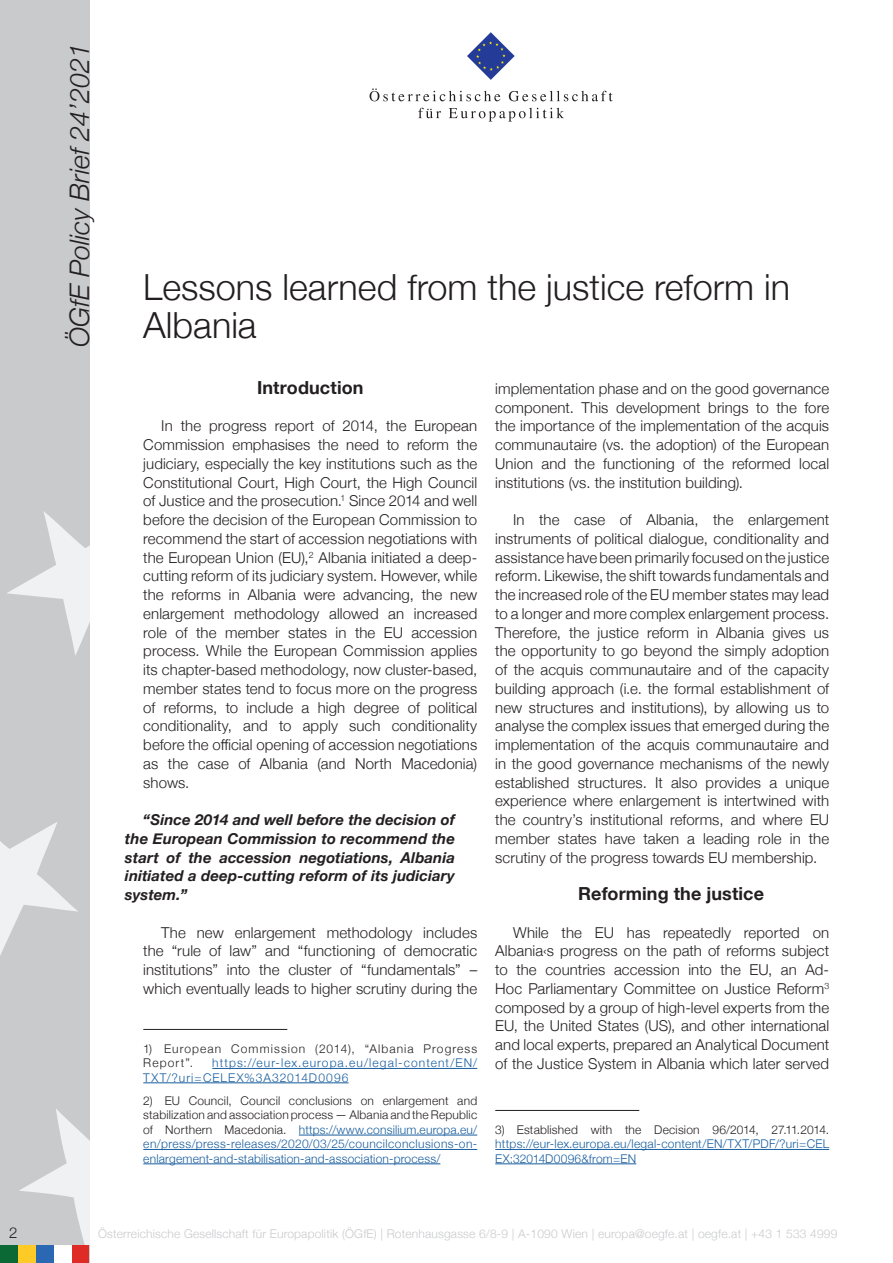
<style>
.page{position:relative;width:893px;height:1263px;background:#fff}
.page>*{position:absolute;margin:0;border:0;box-sizing:border-box;transform-origin:0 0}
.t1{font:300 36px/37.5px "Helvetica Neue";color:#231f20}
.t2{font:italic 300 27px "Helvetica Neue";color:#231f20}
.Standard_Paragraph{font:700 18px "Helvetica Neue";letter-spacing:.005em;color:#231f20}
.Zwischenüberschrift{font:700 18px "Helvetica Neue";letter-spacing:.005em;color:#231f20}
.Standard_Paragraph-2{font:300 15px/18.8px "Helvetica Neue";letter-spacing:.005em;color:#231f20;text-align:justify}
.Standard_Paragraph-3{font:italic 700 15px/18.8px "Helvetica Neue";letter-spacing:.005em;color:#231f20;text-align:justify}
.Footnotes{font:300 12px/14.4px "Helvetica Neue";letter-spacing:.02em;color:#175d9e;text-align:justify}
.t3{font:300 12px "Helvetica Neue";letter-spacing:.015em;color:#c9cacc}
.Footnotes-2{font:300 12px/14.4px "Helvetica Neue";letter-spacing:.09em;color:#175d9e}
.Footnotes-3{font:300 12px/14.4px "Helvetica Neue";letter-spacing:.09em;color:#231f20}
.s1{color:#231f20}
</style>
<div class="page">
<div style="left:0;top:0;width:89px;height:1263px;background:#c9cacc"></div>
<svg style="left:19px;top:1109px;width:70px;height:136px"></svg>
<svg style="left:0;top:822px;width:78px;height:134px"></svg>
<svg style="left:7px;top:511px;width:82px;height:144px"></svg>
<div style="left:18px;top:1245px;width:18px;height:18px;background:#fecb26"></div>
<div style="left:36px;top:1245px;width:18px;height:18px;background:#2b68b3"></div>
<div style="left:71px;top:1245px;width:18px;height:18px;background:#de2b26"></div>
<div style="left:0;top:1245px;width:18px;height:18px;background:#0b6936"></div>
<div style="left:54px;top:1245px;width:17px;height:18px;background:#fff"></div>
<svg style="left:467px;top:32px;width:48px;height:48px"></svg>
<svg style="left:370px;top:88px;width:130px;height:13px"></svg>
<svg style="left:509px;top:91px;width:104px;height:10px"></svg>
<svg style="left:418px;top:108px;width:23px;height:10px"></svg>
<svg style="left:449px;top:108px;width:115px;height:14px"></svg>
<hr style="left:143px;top:1029px;width:144px;height:1px;background:#231f20">
<hr style="left:212px;top:1068px;width:265px;height:1px;background:#175d9e">
<hr style="left:143px;top:1082px;width:206px;height:1px;background:#175d9e">
<hr style="left:299px;top:1135px;width:178px;height:1px;background:#175d9e">
<hr style="left:143px;top:1149px;width:334px;height:1px;background:#175d9e">
<hr style="left:143px;top:1163px;width:297px;height:1px;background:#175d9e">
<hr style="left:495px;top:1110px;width:144px;height:1px;background:#231f20">
<hr style="left:495px;top:1149px;width:334px;height:1px;background:#175d9e">
<hr style="left:495px;top:1163px;width:141px;height:1px;background:#175d9e">
<h2 class="t2" style="left:58px;top:347px;width:305px;rotate:-90deg">ÖGfE Policy Brief 24’2021</h2>
<p class="t1" style="left:143px;top:266px;width:648px">Lessons learned from the justice reform in<br>Albania</p>
<p class="Zwischenüberschrift" style="left:257px;top:373px;width:108px">Introduction</p>
<p class="Standard_Paragraph-2" style="left:143px;top:415px;width:335px;text-indent:18px">In the progress report of 2014, the European Commission emphasises the need to reform the judiciary, especially the key institutions such as the Constitutional Court, High Court, the High Council of Justice and the prosecution.<sup>1</sup> Since 2014 and well before the decision of the European Commission to recommend the start of accession negotiations with the European Union (EU),<sup>2</sup> Albania initiated a deep&shy;cutting reform of its judiciary system. However, while the reforms in Albania were advancing, the new enlargement methodology allowed an increased role of the member states in the EU accession process. While the European Commission applies its chapter-based methodology, now cluster-based, member states tend to focus more on the progress of reforms, to include a high degree of political conditionality, and to apply such conditionality before the official opening of accession negotiations as the case of Albania (and North Macedonia) shows.</p>
<p class="Standard_Paragraph-3" style="left:125px;top:811px;width:332px;text-indent:18px">“Since 2014 and well before the decision of the European Commission to recommend the start of the accession negotiations, Albania initiated a deep-cutting reform of its judiciary system.”</p>
<p class="Standard_Paragraph-2" style="left:143px;top:922px;width:335px;text-indent:18px">The new enlargement methodology includes the “rule of law” and “functioning of democratic institutions” into the cluster of “fundamentals” – which eventually leads to higher scrutiny during the</p>
<p class="Footnotes-3" style="left:143px;top:1040px;width:335px">1) European Commission (2014), “Albania Progress<br>Report”.</p>
<p class="Footnotes-2" style="left:143px;top:1055px;width:335px;text-indent:69px">https://eur-lex.europa.eu/legal-content/EN/<br>TXT/?uri=CELEX%3A32014D0096</p>
<p class="Footnotes" style="left:143px;top:1093px;width:335px"><span class="s1">2) EU Council, Council conclusions on enlargement and stabilization and association process — Albania and the Republic of Northern Macedonia.</span> https://www.consilium.europa.eu/ en/press/press-releases/2020/03/25/councilconclusions-on&shy;enlargement-and-stabilisation-and-association-process/</p>
<p class="Standard_Paragraph-2" style="left:495px;top:378px;width:335px">implementation phase and on the good governance component. This development brings to the fore the importance of the implementation of the acquis communautaire (vs. the adoption) of the European Union and the functioning of the reformed local institutions (vs. the institution building).</p>
<p class="Standard_Paragraph-2" style="left:495px;top:509px;width:335px;text-indent:18px">In the case of Albania, the enlargement instruments of political dialogue, conditionality and assistance have been primarily focused on the justice reform. Likewise, the shift towards fundamentals and the increased role of the EU member states may lead to a longer and more complex enlargement process.<br>Therefore, the justice reform in Albania gives us the opportunity to go beyond the simply adoption of the acquis communautaire and of the capacity building approach (i.e. the formal establishment of new structures and institutions), by allowing us to analyse the complex issues that emerged during the implementation of the acquis communautaire and in the good governance mechanisms of the newly established structures. It also provides a unique experience where enlargement is intertwined with the country’s institutional reforms, and where EU member states have taken a leading role in the scrutiny of the progress towards EU membership.</p>
<p class="Standard_Paragraph" style="left:578px;top:879px;width:187px">Reforming the justice</p>
<p class="Standard_Paragraph-2" style="left:495px;top:922px;width:335px;text-indent:18px">While the EU has repeatedly reported on Albania‹s progress on the path of reforms subject to the countries accession into the EU, an Ad-Hoc Parliamentary Committee on Justice Reform<sup>3 </sup>composed by a group of high-level experts from the EU, the United States (US), and other international and local experts, prepared an Analytical Document of the Justice System in Albania which later served</p>
<p class="Footnotes" style="left:495px;top:1121px;width:335px"><span class="s1">3) Established with the Decision 96/2014, 27.11.2014. </span>https://eur-lex.europa.eu/legal-content/EN/TXT/PDF/?uri=CEL EX:32014D0096&amp;from=EN</p>
<p class="Standard_Paragraph-2" style="left:9px;top:1222px;width:10px">2</p>
<p class="t3" style="left:98px;top:1224px;width:741px">Österreichische Gesellschaft für Europapolitik (ÖGfE) | Rotenhausgasse 6/8-9 | A-1090 Wien | europa@oegfe.at | oegfe.at | +43 1 533 4999</p>
</div>
